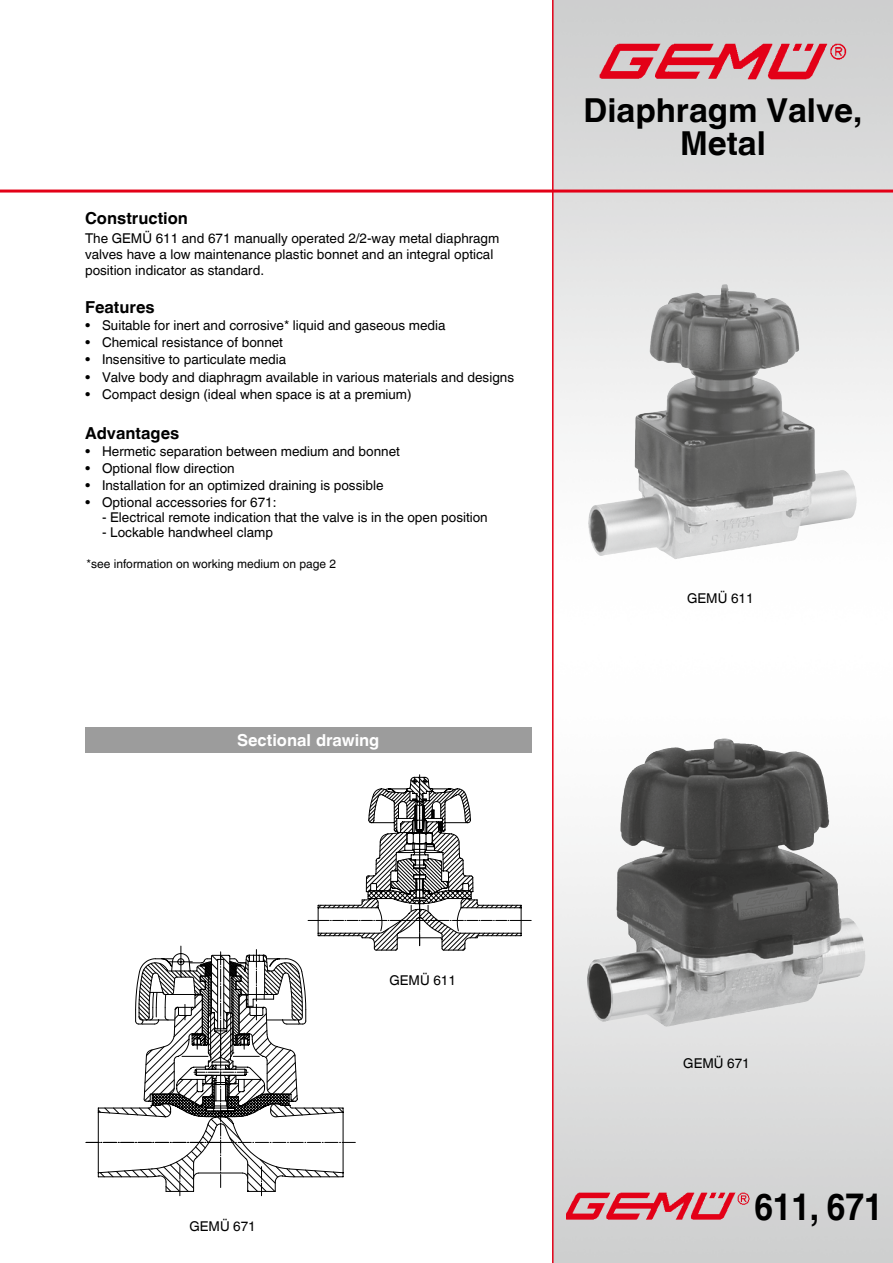
<style>
.page{position:relative;width:893px;height:1263px;background:#fff}
.page>*{position:absolute;margin:0;border:0;box-sizing:border-box;transform-origin:0 0}
.t1{font:700 37.5px "Helvetica World";letter-spacing:-.025em;color:#000;scale:.9 1}
.t2{font:700 33px/33px "Helvetica World";color:#000;text-align:center}
.t3{font:700 16.5px "Helvetica World";color:#000}
.t4{font:700 16.5px "Helvetica World";color:#fff}
.t5{font:13.5px/16.2px "Helvetica World";color:#000}
.t6{font:12px "Helvetica World";color:#000}
</style>
<div class="page">
<img style="left:554px;top:0;width:339px;height:1263px">
<img style="left:594px;top:37px;width:260px;height:54px">
<hr style="left:0;top:190px;width:893px;height:3px;background:#e30017">
<hr style="left:552px;top:0;width:2px;height:1263px;background:#e30017">
<img style="left:566px;top:1193px;width:187px;height:34px">
<img style="left:649px;top:284px;width:76px;height:116px">
<svg style="left:86px;top:775px;width:445px;height:421px"></svg>
<img style="left:620px;top:738px;width:104px;height:122px">
<div style="left:85px;top:727px;width:446px;height:26px;background:#9c9c9c"></div>
<p class="t3" style="left:85px;top:209px;width:104px">Construction</p>
<p class="t5" style="left:85px;top:230px;width:416px">The GEMÜ 611 and 671 manually operated 2/2-way metal diaphragm valves have a low maintenance plastic bonnet and an integral optical position indicator as standard.</p>
<p class="t3" style="left:85px;top:298px;width:71px">Features</p>
<p class="t5" style="left:85px;top:317px;width:362px">• Suitable for inert and corrosive* liquid and gaseous media</p>
<p class="t5" style="left:85px;top:334px;width:199px">• Chemical resistance of bonnet</p>
<p class="t5" style="left:85px;top:352px;width:203px">• Insensitive to particulate media</p>
<p class="t5" style="left:85px;top:369px;width:431px">• Valve body and diaphragm available in various materials and designs</p>
<p class="t5" style="left:85px;top:386px;width:328px">• Compact design (ideal when space is at a premium)</p>
<p class="t3" style="left:85px;top:423px;width:96px">Advantages</p>
<p class="t5" style="left:85px;top:443px;width:316px">• Hermetic separation between medium and bonnet</p>
<p class="t5" style="left:85px;top:460px;width:151px">• Optional flow direction</p>
<p class="t5" style="left:85px;top:477px;width:300px">• Installation for an optimized draining is possible</p>
<p class="t5" style="left:85px;top:494px;width:193px">• Optional accessories for 671:</p>
<p class="t5" style="left:102px;top:509px;width:387px">- Electrical remote indication that the valve is in the open position</p>
<p class="t5" style="left:102px;top:524px;width:172px">- Lockable handwheel clamp</p>
<p class="t6" style="left:87px;top:557px;width:251px">*see information on working medium on page 2</p>
<p class="t4" style="left:237px;top:730px;width:144px">Sectional drawing</p>
<h2 class="t2" style="left:583px;top:94px;width:280px">Diaphragm Valve,<br>Metal</h2>
<p class="t5" style="left:687px;top:590px;width:68px">GEMÜ 611</p>
<p class="t5" style="left:189px;top:1218px;width:68px">GEMÜ 671</p>
<p class="t5" style="left:389px;top:973px;width:68px">GEMÜ 611</p>
<p class="t5" style="left:683px;top:1056px;width:68px">GEMÜ 671</p>
<h1 class="t1" style="left:754px;top:1185px;width:145px">611, 671</h1>
</div>
